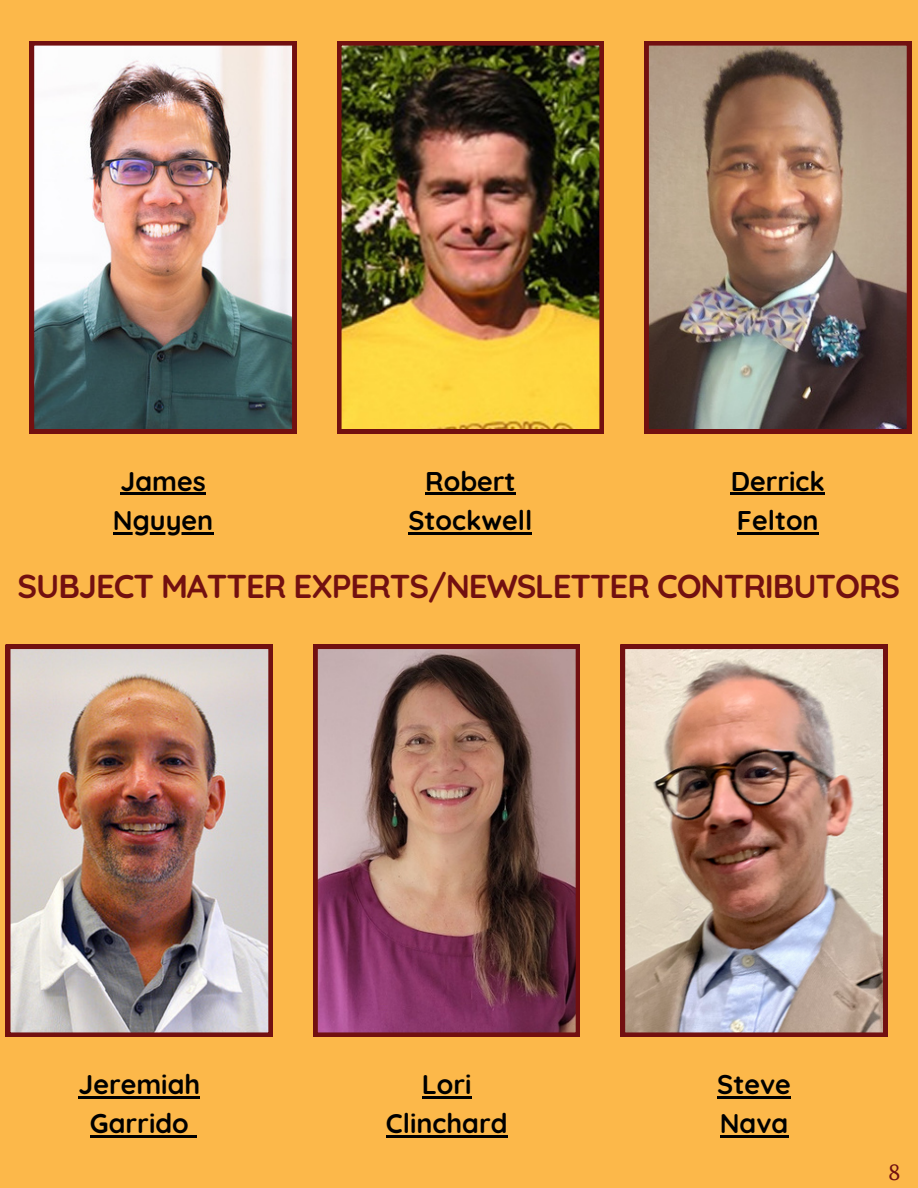
<style>
.page{position:relative;width:918px;height:1188px;background:#fcb84a}
.page>*{position:absolute;margin:0;border:0;box-sizing:border-box;transform-origin:0 0}
.t1{font:700 33px "Quicksand";letter-spacing:-.035em;color:#721010}
.t2{font:700 27px/39.3px "Quicksand";color:#000;text-align:center}
.t3{font:24px "Source Serif Pro";color:#721010}
</style>
<div class="page">
<img style="left:6px;top:645px;width:267px;height:392px">
<img style="left:30px;top:41px;width:266px;height:393px">
<img style="left:313px;top:645px;width:267px;height:392px">
<img style="left:337px;top:41px;width:267px;height:393px">
<img style="left:621px;top:645px;width:266px;height:392px">
<img style="left:644px;top:41px;width:267px;height:393px">
<hr style="left:78px;top:1096px;width:122px;height:3px;background:#000">
<hr style="left:90px;top:1136px;width:99px;height:2px;background:#000">
<svg style="left:189px;top:1136px;width:7px;height:2px"></svg>
<hr style="left:120px;top:493px;width:86px;height:2px;background:#000">
<hr style="left:113px;top:532px;width:100px;height:2px;background:#000">
<hr style="left:422px;top:1096px;width:50px;height:3px;background:#000">
<hr style="left:386px;top:1136px;width:122px;height:2px;background:#000">
<hr style="left:425px;top:493px;width:91px;height:2px;background:#000">
<hr style="left:408px;top:532px;width:124px;height:2px;background:#000">
<hr style="left:717px;top:1096px;width:74px;height:3px;background:#000">
<hr style="left:720px;top:1136px;width:68px;height:2px;background:#000">
<hr style="left:731px;top:493px;width:94px;height:2px;background:#000">
<hr style="left:737px;top:532px;width:82px;height:2px;background:#000">
<p class="t2" style="left:113px;top:461px;width:102px;text-align:left">James<br>Nguyen</p>
<p class="t2" style="left:408px;top:461px;width:125px">Robert<br>Stockwell</p>
<p class="t2" style="left:731px;top:461px;width:96px;text-align:left">Derrick<br>Felton</p>
<p class="t1" style="left:18px;top:565px;width:884px">SUBJECT MATTER EXPERTS/NEWSLETTER CONTRIBUTORS</p>
<p class="t2" style="left:78px;top:1064px;width:123px">Jeremiah<br>Garrido</p>
<p class="t2" style="left:386px;top:1064px;width:123px">Lori<br>Clinchard</p>
<p class="t2" style="left:717px;top:1064px;width:75px;text-align:left">Steve<br>Nava</p>
<p class="t3" style="left:888px;top:1158px;width:13px">8</p>
</div>
